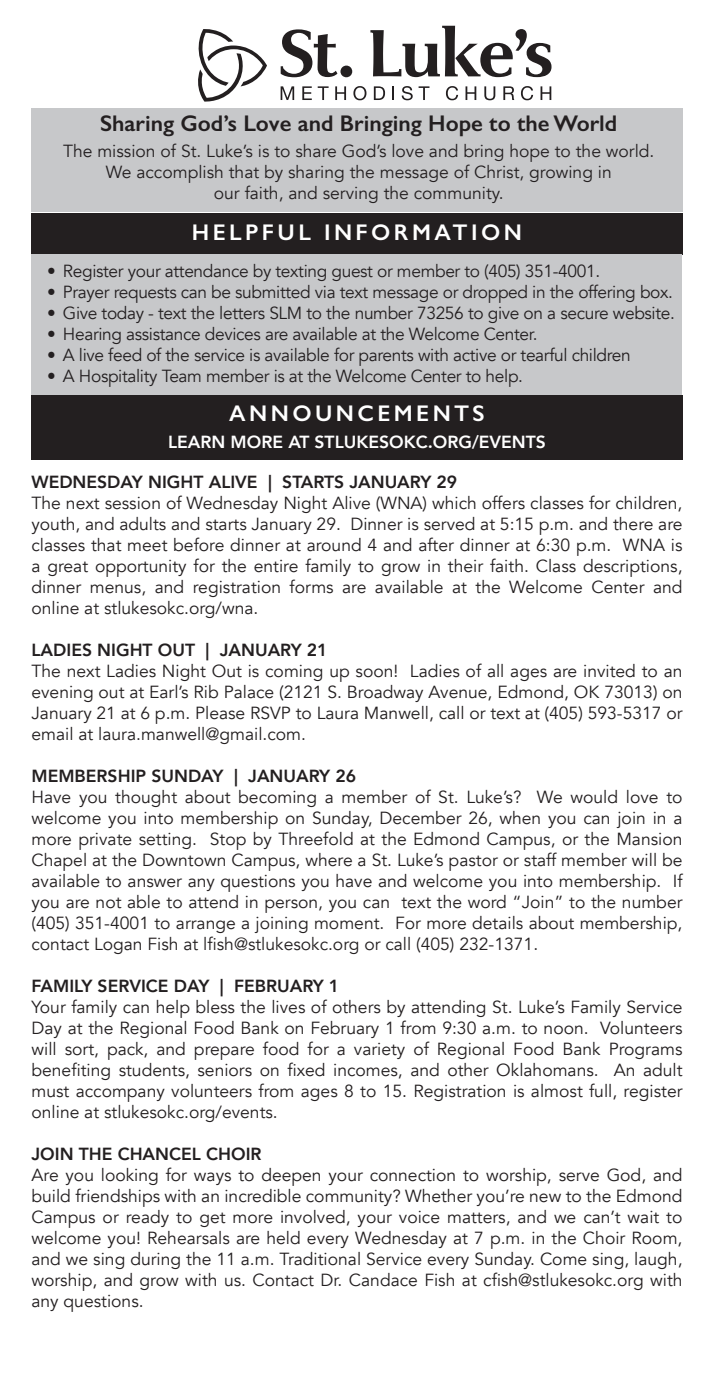
<style>
.page{position:relative;width:714px;height:1386px;background:#fff}
.page>*{position:absolute;margin:0;border:0;box-sizing:border-box;transform-origin:0 0}
.t1{font:600 22.75px "Gill Sans";color:#231f20}
.t2{font:600 22.75px "Gill Sans";letter-spacing:.15em;color:#fff}
.t3{font:17.5px/21px "Avenir";color:#231f20}
.t4{font:17.5px "Avenir";letter-spacing:-.02em;color:#231f20}
.t5{font:800 17.5px "Avenir";color:#fff}
.s1{font-weight:800}
</style>
<div class="page">
<div style="left:31px;top:213px;width:652px;height:41px;background:#231f20"></div>
<div style="left:32px;top:108px;width:651px;height:104px;background:#c7c8ca"></div>
<svg style="left:281px;top:29px;width:71px;height:48px"></svg>
<svg style="left:370px;top:26px;width:182px;height:51px"></svg>
<svg style="left:198px;top:29px;width:69px;height:73px"></svg>
<svg style="left:281px;top:86px;width:13px;height:14px"></svg>
<svg style="left:302px;top:86px;width:10px;height:14px"></svg>
<svg style="left:318px;top:86px;width:11px;height:14px"></svg>
<svg style="left:335px;top:86px;width:11px;height:14px"></svg>
<svg style="left:353px;top:86px;width:13px;height:14px"></svg>
<svg style="left:374px;top:86px;width:11px;height:14px"></svg>
<svg style="left:393px;top:86px;width:1px;height:14px"></svg>
<svg style="left:402px;top:86px;width:11px;height:14px"></svg>
<svg style="left:419px;top:86px;width:10px;height:14px"></svg>
<svg style="left:446px;top:86px;width:12px;height:14px"></svg>
<svg style="left:466px;top:86px;width:10px;height:14px"></svg>
<svg style="left:484px;top:86px;width:11px;height:14px"></svg>
<svg style="left:503px;top:86px;width:11px;height:14px"></svg>
<svg style="left:521px;top:86px;width:12px;height:14px"></svg>
<svg style="left:541px;top:86px;width:10px;height:14px"></svg>
<div style="left:31px;top:254px;width:651px;height:142px;background:#c7c8ca"></div>
<div style="left:31px;top:395px;width:652px;height:65px;background:#231f20"></div>
<p class="t1" style="left:100px;top:109px;width:519px">Sharing God’s Love and Bringing Hope to the World</p>
<p class="t3" style="left:63px;top:141px;width:593px;text-align:center">The mission of St. Luke’s is to share God’s love and bring hope to the world.<br>We accomplish that by sharing the message of Christ, growing in<br>our faith, and serving the community.</p>
<p class="t2" style="left:192px;top:218px;width:332px">HELPFUL INFORMATION</p>
<p class="t4" style="left:47px;top:260px;width:555px">• Register your attendance by texting guest or member to (405) 351-4001.</p>
<p class="t4" style="left:47px;top:281px;width:627px">• Prayer requests can be submitted via text message or dropped in the offering box.</p>
<p class="t4" style="left:47px;top:302px;width:629px">• Give today - text the letters SLM to the number 73256 to give on a secure website.</p>
<p class="t4" style="left:47px;top:323px;width:492px">• Hearing assistance devices are available at the Welcome Center.</p>
<p class="t4" style="left:47px;top:344px;width:585px">• A live feed of the service is available for parents with active or tearful children</p>
<p class="t4" style="left:47px;top:365px;width:477px">• A Hospitality Team member is at the Welcome Center to help.</p>
<p class="t2" style="left:229px;top:400px;width:257px">ANNOUNCEMENTS</p>
<p class="t5" style="left:168px;top:428px;width:379px">LEARN MORE AT STLUKESOKC.ORG/EVENTS</p>
<p class="t3" style="left:32px;top:472px;width:653px"><span class="s1">WEDNESDAY NIGHT ALIVE | STARTS JANUARY 29<br></span>The next session of Wednesday Night Alive (WNA) which offers classes for children, youth, and adults and starts January 29. Dinner is served at 5:15 p.m. and there are classes that meet before dinner at around 4 and after dinner at 6:30 p.m. WNA is a great opportunity for the entire family to grow in their faith. Class descriptions, dinner menus, and registration forms are available at the Welcome Center and online at stlukesokc.org/wna.</p>
<p class="t3" style="left:32px;top:640px;width:653px"><span class="s1">LADIES NIGHT OUT | JANUARY 21<br></span>The next Ladies Night Out is coming up soon! Ladies of all ages are invited to an evening out at Earl’s Rib Palace (2121 S. Broadway Avenue, Edmond, OK 73013) on January 21 at 6 p.m. Please RSVP to Laura Manwell, call or text at (405) 593-5317 or email at laura.manwell@gmail.com.</p>
<p class="t3" style="left:32px;top:766px;width:653px"><span class="s1">MEMBERSHIP SUNDAY | JANUARY 26<br></span>Have you thought about becoming a member of St. Luke’s? We would love to welcome you into membership on Sunday, December 26, when you can join in a more private setting. Stop by Threefold at the Edmond Campus, or the Mansion Chapel at the Downtown Campus, where a St. Luke’s pastor or staff member will be available to answer any questions you have and welcome you into membership. If you are not able to attend in person, you can text the word “Join” to the number (405) 351-4001 to arrange a joining moment. For more details about membership, contact Logan Fish at lfish@stlukesokc.org or call (405) 232-1371.</p>
<p class="t3" style="left:32px;top:976px;width:653px"><span class="s1">FAMILY SERVICE DAY | FEBRUARY 1<br></span>Your family can help bless the lives of others by attending St. Luke’s Family Service Day at the Regional Food Bank on February 1 from 9:30 a.m. to noon. Volunteers will sort, pack, and prepare food for a variety of Regional Food Bank Programs benefiting students, seniors on fixed incomes, and other Oklahomans. An adult must accompany volunteers from ages 8 to 15. Registration is almost full, register online at stlukesokc.org/events.</p>
<p class="t3" style="left:32px;top:1144px;width:653px"><span class="s1">JOIN THE CHANCEL CHOIR<br></span>Are you looking for ways to deepen your connection to worship, serve God, and build friendships with an incredible community? Whether you’re new to the Edmond Campus or ready to get more involved, your voice matters, and we can’t wait to welcome you! Rehearsals are held every Wednesday at 7 p.m. in the Choir Room, and we sing during the 11 a.m. Traditional Service every Sunday. Come sing, laugh, worship, and grow with us. Contact Dr. Candace Fish at cfish@stlukesokc.org with any questions.</p>
</div>
